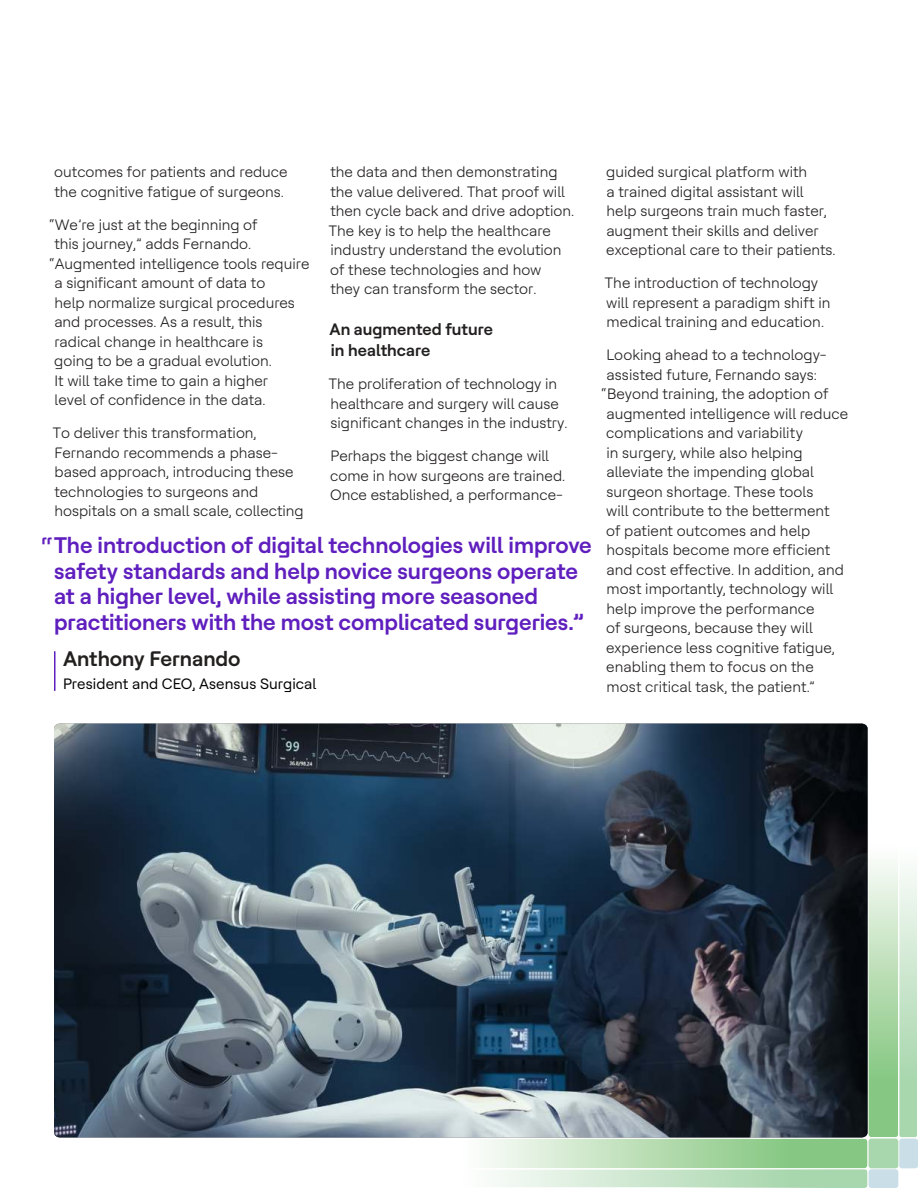
<style>
.page{position:relative;width:918px;height:1188px;background:#fff}
.page>*{position:absolute;margin:0;border:0;box-sizing:border-box;transform-origin:0 0}
.t1{font:300 36px "HCL Tech Roobert";color:#5f1ebe}
.t2{font:600 22.5px/25.5px "HCL Tech Roobert";color:#5f1ebe}
.t3{font:600 21px "HCL Tech Roobert";color:#221f1f}
.t4{font:600 16.5px/21px "HCL Tech Roobert";color:#221f1f}
.t5{font:300 15px/19.5px "HCL Tech Roobert";color:#221f1f}
.t6{font:15px "HCL Tech Roobert";letter-spacing:.005em;color:#000}
</style>
<div class="page">
<img style="left:54px;top:724px;width:814px;height:413px">
<img style="left:868px;top:863px;width:49px;height:274px">
<div style="left:869px;top:1139px;width:29px;height:29px;background:#a8d7ad;border-radius:3px"></div>
<div style="left:869px;top:1169px;width:29px;height:19px;background:#cadee8;border-radius:3px"></div>
<img style="left:674px;top:1187px;width:193px;height:1px">
<div style="left:899px;top:1139px;width:19px;height:29px;background:#cadee8;border-radius:3px"></div>
<hr style="left:54px;top:652px;width:2px;height:38px;background:#5e1fbf">
<p class="t5" style="left:54px;top:163px;width:235px">outcomes for patients and reduce the cognitive fatigue of surgeons.</p>
<p class="t5" style="left:49px;top:215px;width:210px">“We’re just at the beginning of</p>
<p class="t5" style="left:54px;top:235px;width:198px">this journey,” adds Fernando.</p>
<p class="t5" style="left:49px;top:254px;width:262px">“Augmented intelligence tools require</p>
<p class="t5" style="left:54px;top:274px;width:213px">a significant amount of data to</p>
<p class="t5" style="left:55px;top:293px;width:242px">help normalize surgical procedures</p>
<p class="t5" style="left:54px;top:313px;width:210px">and processes. As a result, this</p>
<p class="t5" style="left:54px;top:332px;width:210px">radical change in healthcare is</p>
<p class="t5" style="left:54px;top:352px;width:219px">going to be a gradual evolution.</p>
<p class="t5" style="left:54px;top:371px;width:215px">It will take time to gain a higher</p>
<p class="t5" style="left:55px;top:391px;width:213px">level of confidence in the data.</p>
<p class="t5" style="left:53px;top:424px;width:252px">To deliver this transformation, Fernando recommends a phase&shy;based approach, introducing these technologies to surgeons and hospitals on a small scale, collecting</p>
<p class="t5" style="left:329px;top:163px;width:247px">the data and then demonstrating the value delivered. That proof will then cycle back and drive adoption.<br>The key is to help the healthcare industry understand the evolution of these technologies and how<br>they can transform the sector.</p>
<p class="t4" style="left:330px;top:320px;width:165px">An augmented future in healthcare</p>
<p class="t5" style="left:329px;top:375px;width:240px">The proliferation of technology in healthcare and surgery will cause significant changes in the industry.</p>
<p class="t5" style="left:330px;top:447px;width:237px">Perhaps the biggest change will come in how surgeons are trained.<br>Once established, a performance-</p>
<h2 class="t2" style="left:54px;top:534px;width:539px">The introduction of digital technologies will improve safety standards and help novice surgeons operate at a higher level, while assisting more seasoned practitioners with the most complicated surgeries.”</h2>
<h1 class="t1" style="left:40px;top:534px;width:15px">“</h1>
<h3 class="t3" style="left:63px;top:649px;width:179px">Anthony Fernando</h3>
<p class="t6" style="left:63px;top:678px;width:255px">President and CEO, Asensus Surgical</p>
<p class="t5" style="left:606px;top:163px;width:231px">guided surgical platform with<br>a trained digital assistant will help surgeons train much faster, augment their skills and deliver exceptional care to their patients.</p>
<p class="t5" style="left:605px;top:274px;width:227px">The introduction of technology will represent a paradigm shift in medical training and education.</p>
<p class="t5" style="left:606px;top:346px;width:222px">Looking ahead to a technology-</p>
<p class="t5" style="left:606px;top:365px;width:212px">assisted future, Fernando says:</p>
<p class="t5" style="left:601px;top:385px;width:229px">“Beyond training, the adoption of</p>
<p class="t5" style="left:606px;top:404px;width:243px">augmented intelligence will reduce</p>
<p class="t5" style="left:606px;top:424px;width:198px">complications and variability</p>
<p class="t5" style="left:606px;top:443px;width:198px">in surgery, while also helping</p>
<p class="t5" style="left:606px;top:463px;width:209px">alleviate the impending global</p>
<p class="t5" style="left:607px;top:482px;width:209px">surgeon shortage. These tools</p>
<p class="t5" style="left:606px;top:502px;width:225px">will contribute to the betterment</p>
<p class="t5" style="left:606px;top:521px;width:205px">of patient outcomes and help</p>
<p class="t5" style="left:607px;top:541px;width:225px">hospitals become more efficient</p>
<p class="t5" style="left:606px;top:560px;width:239px">and cost effective. In addition, and</p>
<p class="t5" style="left:607px;top:580px;width:228px">most importantly, technology will</p>
<p class="t5" style="left:607px;top:599px;width:209px">help improve the performance</p>
<p class="t5" style="left:606px;top:619px;width:208px">of surgeons, because they will</p>
<p class="t5" style="left:606px;top:638px;width:230px">experience less cognitive fatigue,</p>
<p class="t5" style="left:606px;top:658px;width:209px">enabling them to focus on the</p>
<p class="t5" style="left:607px;top:677px;width:210px">most critical task, the patient.”</p>
</div>
